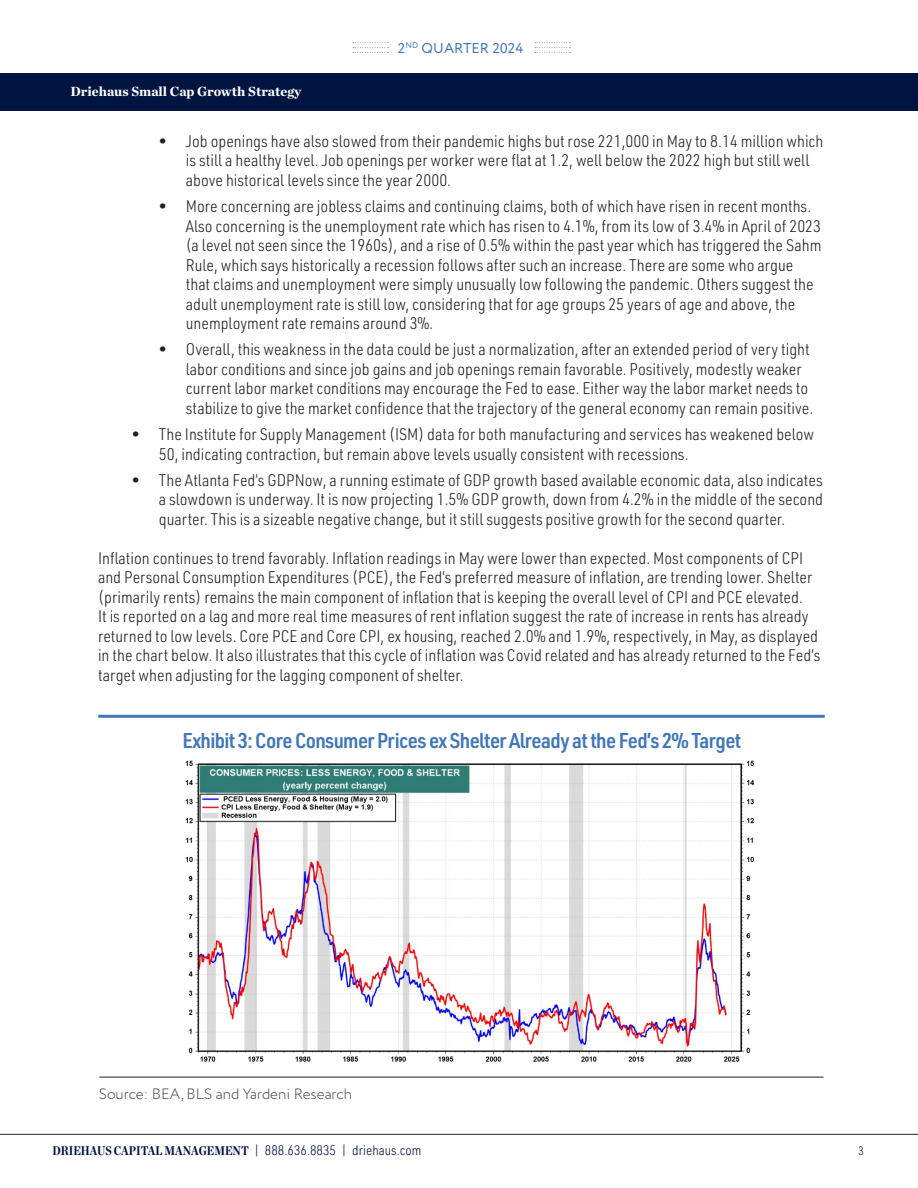
<style>
.page{position:relative;width:918px;height:1188px;background:#fff}
.page>*{position:absolute;margin:0;border:0;box-sizing:border-box;transform-origin:0 0}
.t1{font:600 21px "URWDIN Semi Cond";letter-spacing:-.03em;color:#4176b9}
.t2{font:300 16.5px/19.5px "URWDIN Semi Cond";color:#231f20}
.t3{font:300 15px "Circe";color:#4b4c4d}
.t4{font:14.25px "Circe";letter-spacing:.01em;color:#4176b9}
.t5{font:300 13.5px "URWDIN Semi Cond";color:#001340}
.t6{font:900 13.5px "Chronicle Deck";color:#fff}
.t7{font:300 12px "URWDIN Semi Cond";color:#231f20}
.s1{font-family:"Chronicle Deck Cond";font-weight:700;font-size:12.75px}
</style>
<div class="page">
<svg style="left:353px;top:42px;width:36px;height:11px"></svg>
<svg style="left:535px;top:42px;width:35px;height:11px"></svg>
<hr style="left:0;top:1134px;width:918px;height:1px;background:#1f2043">
<div style="left:0;top:73px;width:918px;height:38px;background:#001441"></div>
<hr style="left:98px;top:715px;width:727px;height:3px;background:#4176b9">
<hr style="left:99px;top:1077px;width:725px;height:1px;background:#231f20">
<img style="left:185px;top:760px;width:569px;height:302px">
<p class="t6" style="left:71px;top:80px;width:232px">Driehaus Small Cap Growth Strategy</p>
<p class="t4" style="left:398px;top:39px;width:127px">2<sup>ND</sup> QUARTER 2024</p>
<p class="t2" style="left:186px;top:131px;width:639px;text-indent:-27px">• Job openings have also slowed from their pandemic highs but rose 221,000 in May to 8.14 million which is still a healthy level. Job openings per worker were flat at 1.2, well below the 2022 high but still well above historical levels since the year 2000.</p>
<p class="t2" style="left:186px;top:196px;width:637px;text-indent:-27px">• More concerning are jobless claims and continuing claims, both of which have risen in recent months.<br>Also concerning is the unemployment rate which has risen to 4.1%, from its low of 3.4% in April of 2023 (a level not seen since the 1960s), and a rise of 0.5% within the past year which has triggered the Sahm Rule, which says historically a recession follows after such an increase. There are some who argue that claims and unemployment were simply unusually low following the pandemic. Others suggest the adult unemployment rate is still low, considering that for age groups 25 years of age and above, the unemployment rate remains around 3%.</p>
<p class="t2" style="left:186px;top:339px;width:629px;text-indent:-27px">• Overall, this weakness in the data could be just a normalization, after an extended period of very tight labor conditions and since job gains and job openings remain favorable. Positively, modestly weaker current labor market conditions may encourage the Fed to ease. Either way the labor market needs to stabilize to give the market confidence that the trajectory of the general economy can remain positive.</p>
<p class="t2" style="left:159px;top:424px;width:657px;text-indent:-27px">• The Institute for Supply Management (ISM) data for both manufacturing and services has weakened below<br>50, indicating contraction, but remain above levels usually consistent with recessions.</p>
<p class="t2" style="left:159px;top:470px;width:666px;text-align:justify;text-indent:-27px">• The Atlanta Fed’s GDPNow, a running estimate of GDP growth based available economic data, also indicates a slowdown is underway. It is now projecting 1.5% GDP growth, down from 4.2% in the middle of the second quarter. This is a sizeable negative change, but it still suggests positive growth for the second quarter.</p>
<p class="t2" style="left:98px;top:548px;width:724px">Inflation continues to trend favorably. Inflation readings in May were lower than expected. Most components of CPI and Personal Consumption Expenditures (PCE), the Fed’s preferred measure of inflation, are trending lower. Shelter (primarily rents) remains the main component of inflation that is keeping the overall level of CPI and PCE elevated.<br>It is reported on a lag and more real time measures of rent inflation suggest the rate of increase in rents has already returned to low levels. Core PCE and Core CPI, ex housing, reached 2.0% and 1.9%, respectively, in May, as displayed in the chart below. It also illustrates that this cycle of inflation was Covid related and has already returned to the Fed’s target when adjusting for the lagging component of shelter.</p>
<p class="t1" style="left:183px;top:726px;width:560px">Exhibit 3: Core Consumer Prices ex Shelter Already at the Fed’s 2% Target</p>
<p class="t3" style="left:99px;top:1084px;width:255px">Source: BEA, BLS and Yardeni Research</p>
<p class="t5" style="left:52px;top:1142px;width:371px"><span class="s1">DRIEHAUS CAPITAL MANAGEMENT</span> | 888.636.8835 | driehaus.com</p>
<p class="t7" style="left:858px;top:1143px;width:7px">3</p>
</div>
